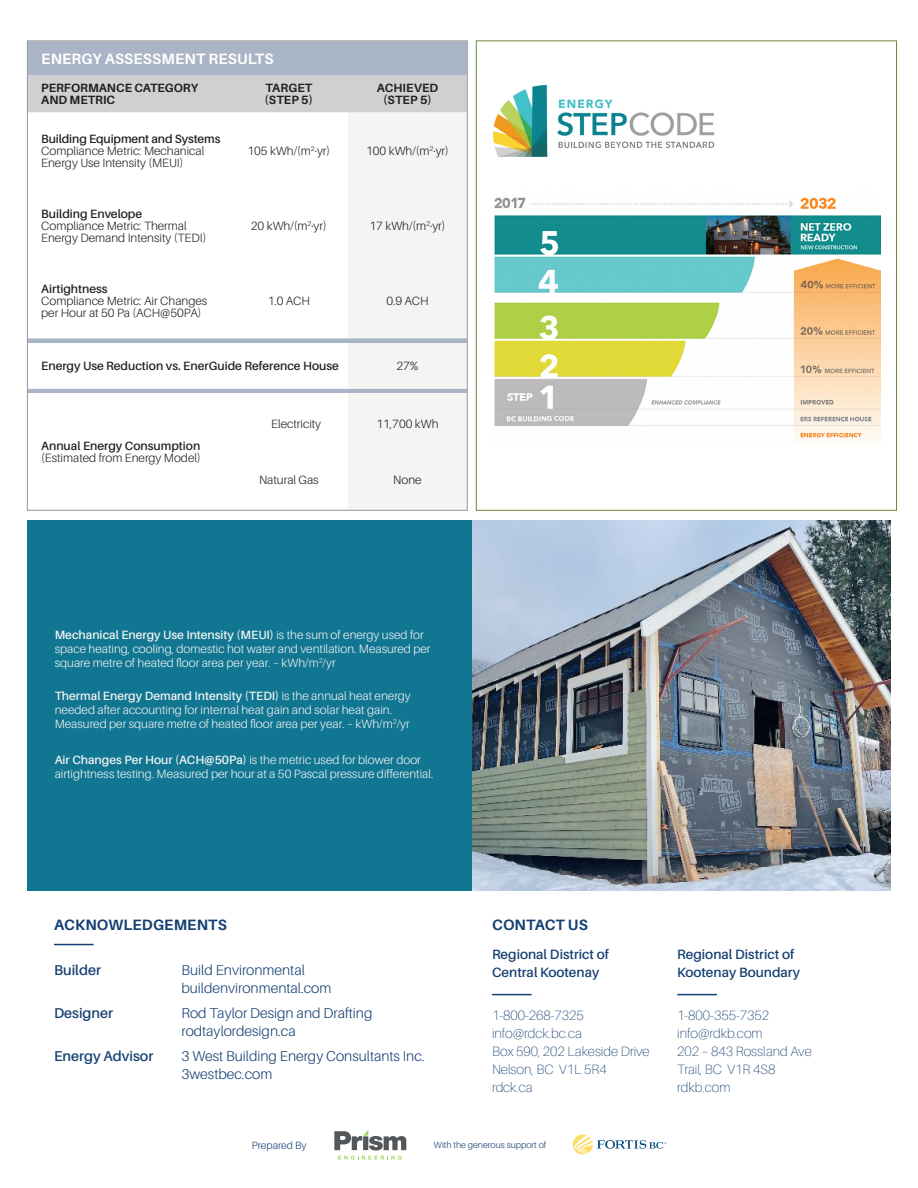
<style>
.page{position:relative;width:918px;height:1188px;background:#fff}
.page>*{position:absolute;margin:0;border:0;box-sizing:border-box;transform-origin:0 0}
.Heading_2{font:700 15px "Aileron";letter-spacing:.01em;color:#143f73}
.Heading_2-2{font:700 15px "Aileron";letter-spacing:.01em;color:#fff}
.Copy{font:300 14.25px/18px "Aileron";color:#143f73}
.Copy-2{font:600 14.25px "Aileron";color:#143f73}
.t1{font:100 13.5px "Aileron";color:#143f73}
.t2{font:600 13.5px "Aileron";color:#143f73}
.Table_Copy{font:300 12px/14.2px "Aileron";color:#f4f4f3}
.Table_Subhead{font:300 12px/12px "Aileron";color:#231f20}
.Table_Copy-2{font:300 12px "Aileron";color:#231f20}
.Table_Subhead-2{font:700 12px/12px "Aileron";color:#231f20}
.Table_Subhead-3{font:600 12px "Aileron";color:#231f20}
.Copy-3{font:300 10.5px "Aileron";color:#143f73}
.Copy-4{font:300 9px "Aileron";color:#143f73}
.s1{font-weight:600}
</style>
<div class="page">
<div style="left:27px;top:520px;width:445px;height:371px;background:#117691"></div>
<img style="left:472px;top:520px;width:419px;height:371px">
<hr style="left:54px;top:944px;width:40px;height:1px;background:#143f73">
<hr style="left:492px;top:994px;width:40px;height:1px;background:#143f73">
<hr style="left:677px;top:994px;width:40px;height:1px;background:#143f73">
<div style="left:29px;top:42px;width:437px;height:33px;background:#a9b4c6"></div>
<div style="left:29px;top:75px;width:437px;height:38px;background:#cfd0d2"></div>
<svg style="left:29px;top:338px;width:319px;height:55px"></svg>
<div style="left:348px;top:113px;width:118px;height:396px;background:#f4f4f3"></div>
<svg style="left:334px;top:1130px;width:72px;height:30px"></svg>
<svg style="left:573px;top:1134px;width:93px;height:21px"></svg>
<img style="left:493px;top:84px;width:222px;height:73px">
<img style="left:494px;top:197px;width:387px;height:243px">
<p class="Heading_2-2" style="left:41px;top:50px;width:234px">ENERGY ASSESSMENT RESULTS</p>
<p class="Table_Subhead-2" style="left:41px;top:82px;width:159px">PERFORMANCE CATEGORY<br>AND METRIC</p>
<p class="Table_Subhead-2" style="left:265px;top:82px;width:50px">TARGET (STEP 5)</p>
<p class="Table_Subhead-2" style="left:377px;top:82px;width:63px;text-align:center">ACHIEVED (STEP 5)</p>
<p class="Table_Subhead" style="left:41px;top:133px;width:181px"><span class="s1">Building Equipment and Systems<br></span>Compliance Metric: Mechanical<br>Energy Use Intensity (MEUI)</p>
<p class="Table_Copy-2" style="left:247px;top:144px;width:84px">105 kWh/(m<sup>2</sup>∙yr)</p>
<p class="Table_Copy-2" style="left:366px;top:144px;width:84px">100 kWh/(m<sup>2</sup>∙yr)</p>
<p class="Table_Subhead" style="left:41px;top:208px;width:167px"><span class="s1">Building Envelope<br></span>Compliance Metric: Thermal<br>Energy Demand Intensity (TEDI)</p>
<p class="Table_Copy-2" style="left:251px;top:219px;width:78px">20 kWh/(m<sup>2</sup>∙yr)</p>
<p class="Table_Copy-2" style="left:370px;top:219px;width:78px">17 kWh/(m<sup>2</sup>∙yr)</p>
<p class="Table_Subhead-3" style="left:41px;top:282px;width:68px">Airtightness</p>
<p class="Table_Subhead" style="left:41px;top:295px;width:168px">Compliance Metric: Air Changes per Hour at 50 Pa (ACH@50PA)</p>
<p class="Table_Copy-2" style="left:268px;top:295px;width:44px">1.0 ACH</p>
<p class="Table_Copy-2" style="left:386px;top:295px;width:44px">0.9 ACH</p>
<p class="Table_Subhead-3" style="left:41px;top:360px;width:299px">Energy Use Reduction vs. EnerGuide Reference House</p>
<p class="Table_Copy-2" style="left:396px;top:360px;width:24px">27%</p>
<p class="Table_Subhead" style="left:41px;top:440px;width:161px"><span class="s1">Annual Energy Consumption </span>(Estimated from Energy Model)</p>
<p class="Table_Copy-2" style="left:271px;top:418px;width:52px">Electricity</p>
<p class="Table_Copy-2" style="left:376px;top:418px;width:64px">11,700 kWh</p>
<p class="Table_Copy-2" style="left:259px;top:473px;width:61px">Natural Gas</p>
<p class="Table_Copy-2" style="left:393px;top:473px;width:30px">None</p>
<p class="Table_Copy" style="left:55px;top:628px;width:377px"><span class="s1">Mechanical Energy Use Intensity (MEUI)</span> is the sum of energy used for space heating, cooling, domestic hot water and ventilation. Measured per square metre of heated floor area per year. – kWh/m<sup>2</sup>/yr</p>
<p class="Table_Copy" style="left:55px;top:689px;width:358px"><span class="s1">Thermal Energy Demand Intensity (TEDI)</span> is the annual heat energy needed after accounting for internal heat gain and solar heat gain.<br>Measured per square metre of heated floor area per year. – kWh/m<sup>2</sup>/yr</p>
<p class="Table_Copy" style="left:55px;top:753px;width:380px"><span class="s1">Air Changes Per Hour (ACH@50Pa)</span> is the metric used for blower door airtightness testing. Measured per hour at a 50 Pascal pressure differential.</p>
<p class="Heading_2" style="left:54px;top:916px;width:174px">ACKNOWLEDGEMENTS</p>
<p class="Heading_2" style="left:492px;top:916px;width:97px">CONTACT US</p>
<p class="t2" style="left:492px;top:947px;width:119px">Regional District of</p>
<p class="t2" style="left:492px;top:965px;width:109px">Central Kootenay</p>
<p class="t1" style="left:492px;top:1008px;width:93px">1-800-268-7325</p>
<p class="t1" style="left:492px;top:1026px;width:91px">info@rdck.bc.ca</p>
<p class="t1" style="left:492px;top:1044px;width:159px">Box 590, 202 Lakeside Drive</p>
<p class="t1" style="left:492px;top:1062px;width:116px">Nelson, BC V1L 5R4</p>
<p class="t1" style="left:492px;top:1080px;width:42px">rdck.ca</p>
<p class="Copy-2" style="left:54px;top:962px;width:49px">Builder</p>
<p class="Copy" style="left:181px;top:961px;width:151px">Build Environmental buildenvironmental.com</p>
<p class="Copy-2" style="left:54px;top:1005px;width:61px">Designer</p>
<p class="Copy" style="left:181px;top:1004px;width:192px">Rod Taylor Design and Drafting rodtaylordesign.ca</p>
<p class="Copy-2" style="left:54px;top:1048px;width:101px">Energy Advisor</p>
<p class="Copy" style="left:181px;top:1047px;width:245px">3 West Building Energy Consultants Inc.<br>3westbec.com</p>
<p class="Copy-3" style="left:252px;top:1140px;width:56px">Prepared By</p>
<p class="Copy-4" style="left:434px;top:1140px;width:114px">With the generous support of</p>
<p class="t2" style="left:677px;top:947px;width:119px">Regional District of</p>
<p class="t2" style="left:677px;top:965px;width:124px">Kootenay Boundary</p>
<p class="t1" style="left:677px;top:1008px;width:93px">1-800-355-7352</p>
<p class="t1" style="left:677px;top:1026px;width:87px">info@rdkb.com</p>
<p class="t1" style="left:677px;top:1044px;width:136px">202 – 843 Rossland Ave</p>
<p class="t1" style="left:677px;top:1062px;width:100px">Trail, BC V1R 4S8</p>
<p class="t1" style="left:677px;top:1080px;width:55px">rdkb.com</p>
</div>
